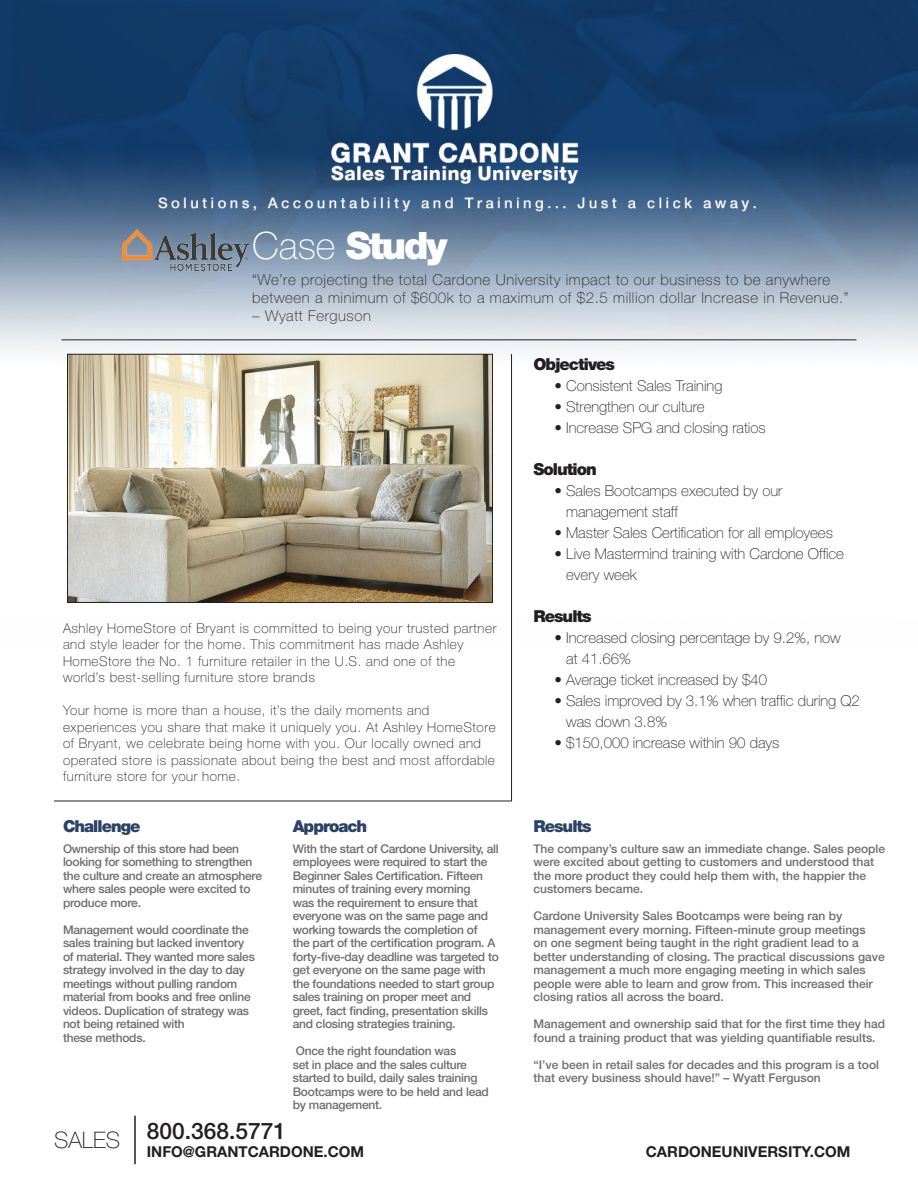
<style>
.page{position:relative;width:918px;height:1188px;background:#fff}
.page>*{position:absolute;margin:0;border:0;box-sizing:border-box;transform-origin:0 0}
.t1{font:900 37.8px "Helvetica Neue LT Std";letter-spacing:-.06em;color:#fff}
.t2{font:500 22.8px "Helvetica Neue LT Std";color:#231f20}
.t3{font:100 22.8px "Helvetica Neue LT Std";color:#231f20}
.t4{font:900 16.5px "Helvetica Neue LT Std";letter-spacing:-.06em;color:#231f20}
.t5{font:900 16.5px "Helvetica Neue LT Std";letter-spacing:-.06em;color:#2b4167}
.t6{font:100 15px/21px "Helvetica Neue LT Std";color:#231f20}
.t7{font:100 15px/18px "Helvetica Neue LT Std";letter-spacing:.04em;color:#231f20}
.t8{font:700 15px "Helvetica Neue LT Std";color:#231f20}
.t9{font:100 13.5px/16.5px "Helvetica Neue LT Std";letter-spacing:.04em;color:#231f20}
.t10{font:500 12px/13.5px "Helvetica Neue LT Std";letter-spacing:-.02em;color:#6c6d70}
.t11{font:500 12px/13.5px "Helvetica Neue LT Std";color:#6c6d70}
.s1{font-weight:100}
</style>
<div class="page">
<img style="left:1px;top:1px;width:916px;height:800px">
<hr style="left:62px;top:339px;width:794px;height:1px;background:#231f20">
<img style="left:122px;top:229px;width:126px;height:41px">
<hr style="left:511px;top:354px;width:1px;height:447px;background:#231f20">
<hr style="left:54px;top:801px;width:457px;height:1px;background:#231f20">
<hr style="left:134px;top:1116px;width:2px;height:48px;background:#231f20">
<img style="left:69px;top:356px;width:422px;height:245px">
<div style="left:67px;top:354px;width:426px;height:249px;border:1px solid #231f20"></div>
<p class="t1" style="left:252px;top:223px;width:197px"><span class="s1">Case</span> Study</p>
<p class="t7" style="left:252px;top:271px;width:598px">“We’re projecting the total Cardone University impact to our business to be anywhere between a minimum of $600k to a maximum of $2.5 million dollar Increase in Revenue.”</p>
<p class="t7" style="left:252px;top:307px;width:120px">– Wyatt Ferguson</p>
<p class="t4" style="left:534px;top:355px;width:83px">Objectives</p>
<p class="t6" style="left:555px;top:375px;width:169px">• Consistent Sales Training</p>
<p class="t6" style="left:555px;top:396px;width:152px">• Strengthen our culture</p>
<p class="t6" style="left:555px;top:417px;width:213px">• Increase SPG and closing ratios</p>
<p class="t4" style="left:534px;top:460px;width:65px">Solution</p>
<p class="t6" style="left:566px;top:480px;width:218px;text-indent:-12px">• Sales Bootcamps executed by our management staff</p>
<p class="t6" style="left:555px;top:522px;width:280px">• Master Sales Certification for all employees</p>
<p class="t6" style="left:566px;top:543px;width:279px;text-indent:-12px">• Live Mastermind training with Cardone Office every week</p>
<p class="t4" style="left:534px;top:607px;width:60px">Results</p>
<p class="t6" style="left:566px;top:627px;width:276px;text-indent:-12px">• Increased closing percentage by 9.2%, now at 41.66%</p>
<p class="t6" style="left:555px;top:669px;width:214px">• Average ticket increased by $40</p>
<p class="t6" style="left:566px;top:690px;width:295px;text-indent:-12px">• Sales improved by 3.1% when traffic during Q2 was down 3.8%</p>
<p class="t6" style="left:555px;top:732px;width:226px">• $150,000 increase within 90 days</p>
<p class="t9" style="left:63px;top:619px;width:435px">Ashley HomeStore of Bryant is committed to being your trusted partner and style leader for the home. This commitment has made Ashley HomeStore the No. 1 furniture retailer in the U.S. and one of the world’s best-selling furniture store brands</p>
<p class="t9" style="left:63px;top:702px;width:434px">Your home is more than a house, it’s the daily moments and experiences you share that make it uniquely you. At Ashley HomeStore of Bryant, we celebrate being home with you. Our locally owned and operated store is passionate about being the best and most affordable furniture store for your home.</p>
<p class="t5" style="left:63px;top:816px;width:79px">Challenge</p>
<p class="t10" style="left:63px;top:842px;width:201px">Ownership of this store had been looking for something to strengthen the culture and create an atmosphere where sales people were excited to produce more.</p>
<p class="t10" style="left:63px;top:923px;width:193px">Management would coordinate the sales training but lacked inventory of material. They wanted more sales strategy involved in the day to day meetings without pulling random material from books and free online videos. Duplication of strategy was not being retained with<br>these methods.</p>
<p class="t5" style="left:293px;top:816px;width:76px">Approach</p>
<p class="t10" style="left:293px;top:842px;width:208px">With the start of Cardone University, all employees were required to start the Beginner Sales Certification. Fifteen minutes of training every morning<br>was the requirement to ensure that everyone was on the same page and working towards the completion of<br>the part of the certification program. A forty-five-day deadline was targeted to get everyone on the same page with the foundations needed to start group sales training on proper meet and greet, fact finding, presentation skills and closing strategies training.</p>
<p class="t10" style="left:293px;top:1044px;width:198px">Once the right foundation was<br>set in place and the sales culture started to build, daily sales training<br>Bootcamps were to be held and lead by management.</p>
<p class="t5" style="left:534px;top:816px;width:60px">Results</p>
<p class="t11" style="left:534px;top:842px;width:353px">The company’s culture saw an immediate change. Sales people were excited about getting to customers and understood that the more product they could help them with, the happier the customers became.</p>
<p class="t11" style="left:534px;top:909px;width:353px">Cardone University Sales Bootcamps were being ran by management every morning. Fifteen-minute group meetings<br>on one segment being taught in the right gradient lead to a better understanding of closing. The practical discussions gave management a much more engaging meeting in which sales people were able to learn and grow from. This increased their closing ratios all across the board.</p>
<p class="t11" style="left:534px;top:1017px;width:353px">Management and ownership said that for the first time they had found a training product that was yielding quantifiable results.</p>
<p class="t11" style="left:534px;top:1058px;width:347px">“I’ve been in retail sales for decades and this program is a tool that every business should have!” – Wyatt Ferguson</p>
<p class="t3" style="left:54px;top:1127px;width:68px">SALES</p>
<p class="t2" style="left:147px;top:1117px;width:141px">800.368.5771</p>
<p class="t8" style="left:147px;top:1142px;width:219px">INFO@GRANTCARDONE.COM</p>
<p class="t8" style="left:646px;top:1142px;width:206px">CARDONEUNIVERSITY.COM</p>
</div>
